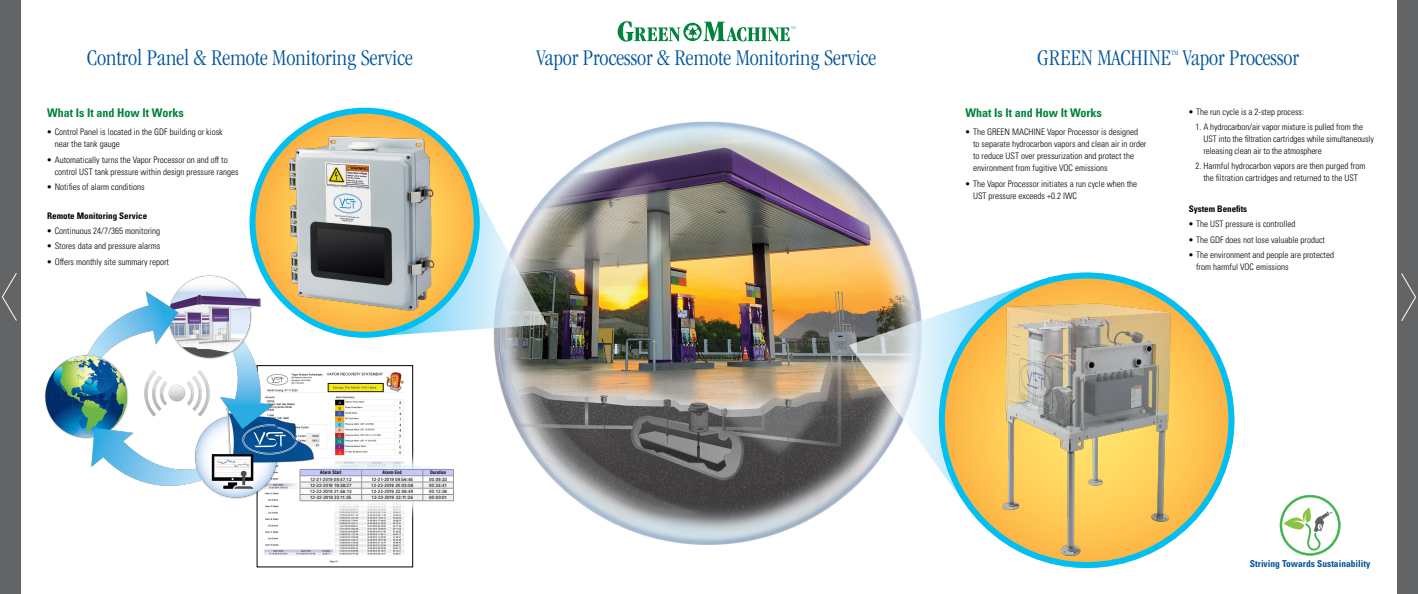
<style>
.page{position:relative;width:1418px;height:594px;background:#fff}
.page>*{position:absolute;margin:0;border:0;box-sizing:border-box;transform-origin:0 0}
.t1{font:300 condensed 23.25px "ITC Garamond Std";color:#00539b}
.t2{font:700 condensed 12px "Univers LT Pro";color:#00833b}
.t3{font:700 condensed 9.45px "Univers";color:#00539b}
.t4{font:300 condensed 9px/12px "Univers LT Pro";color:#000}
.t5{font:700 condensed 9px "Univers LT Pro";color:#000}
.t6{font:300 condensed 6.98px "ITC Garamond Std";color:#00539b}
.t7{font:4.57px "Univers LT Pro 55 Roman";color:#000}
.t8{font:700 condensed 4.57px "Helvetica LT Pro";color:#000}
</style>
<div class="page">
<img style="left:493px;top:121px;width:423px;height:424px">
<img style="left:264px;top:372px;width:140px;height:191px">
<div style="left:257px;top:366px;width:156px;height:201px;border:1px solid #000"></div>
<div style="left:280px;top:450px;width:193px;height:70px;background:#fff"></div>
<hr style="left:362px;top:501px;width:61px;height:1px;background:#939598">
<hr style="left:423px;top:501px;width:30px;height:1px;background:#939598">
<svg style="left:370px;top:463px;width:84px;height:38px"></svg>
<svg style="left:479px;top:154px;width:68px;height:182px"></svg>
<svg style="left:849px;top:284px;width:180px;height:227px"></svg>
<svg style="left:939px;top:273px;width:295px;height:295px;background:#9bba88"></svg>
<svg style="left:462px;top:161px;width:17px;height:170px;background:#a9d3c8"></svg>
<svg style="left:617px;top:21px;width:178px;height:21px"></svg>
<img style="left:44px;top:245px;width:326px;height:284px">
<svg style="left:1279px;top:495px;width:61px;height:61px"></svg>
<div style="left:0;top:0;width:20px;height:594px;background:#636466"></div>
<svg style="left:2px;top:273px;width:15px;height:48px"></svg>
<div style="left:1397px;top:0;width:21px;height:594px;background:#636466"></div>
<svg style="left:1401px;top:273px;width:15px;height:48px"></svg>
<img style="left:256px;top:107px;width:206px;height:238px">
<img style="left:959px;top:290px;width:250px;height:278px">
<h1 class="t1" style="left:87px;top:45px;width:328px">Control Panel &amp; Remote Monitoring Service</h1>
<h1 class="t1" style="left:536px;top:45px;width:341px">Vapor Processor &amp; Remote Monitoring Service</h1>
<h1 class="t1" style="left:1182px;top:45px;width:118px">Vapor Processor</h1>
<h1 class="t1" style="left:1037px;top:45px;width:135px">GREEN MACHINE</h1>
<p class="t6" style="left:1171px;top:49px;width:9px">TM</p>
<h2 class="t2" style="left:47px;top:105px;width:138px">What Is It and How It Works</h2>
<p class="t4" style="left:55px;top:126px;width:169px;text-indent:-7px">• Control Panel is located in the GDF building or kiosk near the tank gauge</p>
<p class="t4" style="left:55px;top:153px;width:185px;text-indent:-7px">• Automatically turns the Vapor Processor on and off to control UST tank pressure within design pressure ranges</p>
<p class="t4" style="left:47px;top:181px;width:99px">• Notifies of alarm conditions</p>
<p class="t5" style="left:47px;top:210px;width:101px">Remote Monitoring Service</p>
<p class="t4" style="left:47px;top:224px;width:114px">• Continuous 24/7/365 monitoring</p>
<p class="t4" style="left:47px;top:240px;width:114px">• Stores data and pressure alarms</p>
<p class="t4" style="left:47px;top:255px;width:123px">• Offers monthly site summary report</p>
<p class="t8" style="left:320px;top:470px;width:23px">Alarm Start</p>
<p class="t8" style="left:383px;top:470px;width:21px">Alarm End</p>
<p class="t8" style="left:430px;top:470px;width:18px">Duration</p>
<p class="t7" style="left:310px;top:476px;width:43px">12-21-2019 09:47:12</p>
<p class="t7" style="left:371px;top:476px;width:43px">12-21-2019 09:56:45</p>
<p class="t7" style="left:429px;top:476px;width:20px">00:09:33</p>
<p class="t7" style="left:310px;top:482px;width:43px">12-22-2019 19:38:27</p>
<p class="t7" style="left:371px;top:482px;width:43px">12-22-2019 20:03:08</p>
<p class="t7" style="left:429px;top:482px;width:20px">00:24:41</p>
<p class="t7" style="left:310px;top:488px;width:43px">12-22-2019 21:56:13</p>
<p class="t7" style="left:371px;top:488px;width:43px">12-22-2019 22:08:49</p>
<p class="t7" style="left:429px;top:488px;width:19px">00:12:36</p>
<p class="t7" style="left:310px;top:494px;width:43px">12-22-2019 23:11:25</p>
<p class="t7" style="left:371px;top:494px;width:43px">12-22-2019 23:11:26</p>
<p class="t7" style="left:429px;top:494px;width:19px">00:00:01</p>
<h2 class="t2" style="left:965px;top:105px;width:138px">What Is It and How It Works</h2>
<p class="t4" style="left:973px;top:126px;width:175px;text-indent:-7px">• The GREEN MACHINE Vapor Processor is designed to separate hydrocarbon vapors and clean air in order to reduce UST over pressurization and protect the environment from fugitive VOC emissions</p>
<p class="t4" style="left:973px;top:177px;width:166px;text-indent:-7px">• The Vapor Processor initiates a run cycle when the<br>UST pressure exceeds +0.2 IWC</p>
<p class="t4" style="left:1188px;top:105px;width:117px">• The run cycle is a 2-step process:</p>
<p class="t4" style="left:1203px;top:120px;width:172px;text-indent:-8px">1. A hydrocarbon/air vapor mixture is pulled from the<br>UST into the filtration cartridges while simultaneously releasing clean air to the atmosphere</p>
<p class="t4" style="left:1195px;top:160px;width:171px;text-align:center">2. Harmful hydrocarbon vapors are then purged from the filtration cartridges and returned to the UST</p>
<p class="t5" style="left:1188px;top:203px;width:60px">System Benefits</p>
<p class="t4" style="left:1188px;top:218px;width:108px">• The UST pressure is controlled</p>
<p class="t4" style="left:1188px;top:233px;width:138px">• The GDF does not lose valuable product</p>
<p class="t4" style="left:1196px;top:248px;width:139px;text-indent:-7px">• The environment and people are protected from harmful VOC emissions</p>
<p class="t3" style="left:1250px;top:558px;width:122px">Striving Towards Sustainability</p>
</div>
